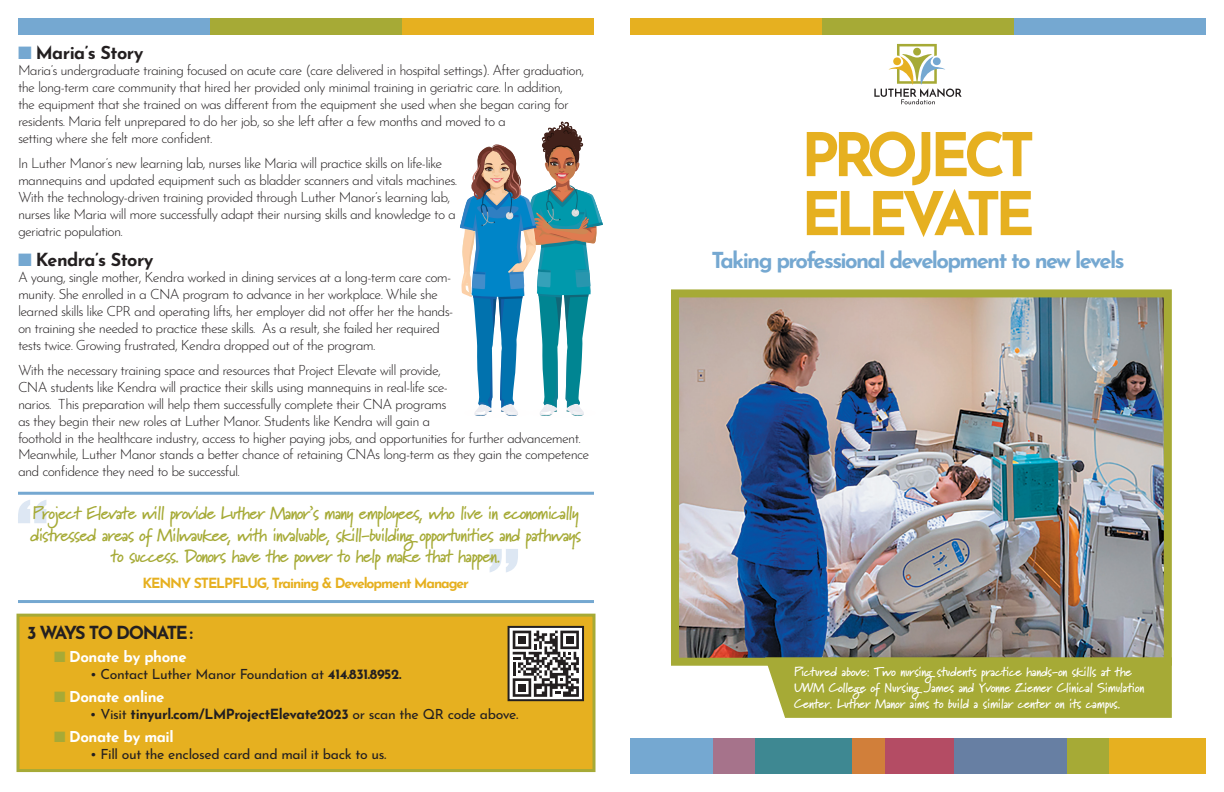
<style>
.page{position:relative;width:1224px;height:792px;background:#fff}
.page>*{position:absolute;margin:0;border:0;box-sizing:border-box;transform-origin:0 0}
.t1{font:700 60px/59px "Josefin Sans";letter-spacing:-.1em;color:#e6b020}
.t2{font:700 22px "Josefin Sans";letter-spacing:-.075em;color:#75a8d1}
.t3{font:700 18px/21.6px "Marydale";letter-spacing:-.05em;color:#a6aa36;text-align:center}
.t4{font:700 18px "Josefin Sans";letter-spacing:-.03em;color:#231f20}
.t5{font:700 18px "Josefin Sans";letter-spacing:-.1em;color:#231f20}
.t6{font:700 15px "Josefin Sans";letter-spacing:-.03em;color:#fff}
.t7{font:300 14px/16.8px "Josefin Sans";letter-spacing:-.05em;color:#231f20}
.t8{font:14px "Josefin Sans";letter-spacing:-.025em;color:#231f20}
.t9{font:700 14px "Josefin Sans";letter-spacing:-.025em;color:#231f20}
.t10{font:700 14px "Josefin Sans";letter-spacing:-.075em;color:#e6b020}
.t11{font:700 13px/15.6px "Marydale";letter-spacing:-.025em;color:#fff}
.s1{color:#75a8d1}
.s2{color:#a6aa36}
.s3{font-weight:700}
.s4{font-weight:400}
</style>
<div class="page">
<svg style="left:490px;top:549px;width:28px;height:23px"></svg>
<svg style="left:18px;top:500px;width:28px;height:23px"></svg>
<div style="left:16px;top:614px;width:580px;height:158px;background:#e6b020;border:3px solid #a6aa36"></div>
<div style="left:630px;top:18px;width:192px;height:17px;background:#e6b020"></div>
<div style="left:822px;top:18px;width:192px;height:17px;background:#a6aa36"></div>
<div style="left:1014px;top:18px;width:192px;height:17px;background:#75a8d1"></div>
<div style="left:402px;top:18px;width:192px;height:17px;background:#e6b020"></div>
<div style="left:210px;top:18px;width:192px;height:17px;background:#a6aa36"></div>
<div style="left:18px;top:18px;width:192px;height:17px;background:#75a8d1"></div>
<svg style="left:874px;top:44px;width:88px;height:60px"></svg>
<img style="left:680px;top:298px;width:483px;height:359px">
<div style="left:671px;top:289px;width:501px;height:377px;border:8px solid #a6aa36"></div>
<div style="left:765px;top:657px;width:407px;height:61px;background:#a6aa36"></div>
<div style="left:953px;top:739px;width:115px;height:35px;background:#677fa3"></div>
<div style="left:885px;top:739px;width:69px;height:35px;background:#b44c64"></div>
<div style="left:852px;top:739px;width:33px;height:35px;background:#d17f3a"></div>
<div style="left:755px;top:739px;width:97px;height:35px;background:#3e8892"></div>
<div style="left:713px;top:739px;width:42px;height:35px;background:#a6738b"></div>
<div style="left:630px;top:739px;width:83px;height:35px;background:#75a8d1"></div>
<div style="left:1109px;top:739px;width:97px;height:35px;background:#e6b020"></div>
<div style="left:1067px;top:739px;width:42px;height:35px;background:#a6aa36"></div>
<div style="left:509px;top:627px;width:74px;height:73px;background:linear-gradient(to right,#fff,#fff)"></div>
<div style="left:508px;top:626px;width:76px;height:75px;border:2px solid #231f20"></div>
<hr style="left:18px;top:492px;width:576px;height:3px;background:#75a8d1">
<hr style="left:18px;top:600px;width:576px;height:3px;background:#75a8d1">
<svg style="left:460px;top:122px;width:143px;height:294px"></svg>
<svg style="left:513px;top:631px;width:66px;height:66px;background:#8a8788"></svg>
<div style="left:518px;top:636px;width:8px;height:8px;background:#231f20"></div>
<div style="left:566px;top:636px;width:8px;height:8px;background:#231f20"></div>
<div style="left:518px;top:684px;width:8px;height:8px;background:#231f20"></div>
<p class="t4" style="left:18px;top:36px;width:127px"><span class="s1">■</span> Maria’s Story</p>
<p class="t7" style="left:18px;top:61px;width:568px">Maria’s undergraduate training focused on acute care (care delivered in hospital settings). After graduation, the long-term care community that hired her provided only minimal training in geriatric care. In addition,<br>the equipment that she trained on was different from the equipment she used when she began caring for residents. Maria felt unprepared to do her job, so she left after a few months and moved to a<br>setting where she felt more confident.</p>
<p class="t7" style="left:18px;top:154px;width:441px">In Luther Manor’s new learning lab, nurses like Maria will practice skills on life-like mannequins and updated equipment such as bladder scanners and vitals machines.<br>With the technology-driven training provided through Luther Manor’s learning lab, nurses like Maria will more successfully adapt their nursing skills and knowledge to a geriatric population.</p>
<p class="t4" style="left:18px;top:243px;width:137px"><span class="s1">■</span> Kendra’s Story</p>
<p class="t7" style="left:18px;top:268px;width:437px">A young, single mother, Kendra worked in dining services at a long-term care com&shy;munity. She enrolled in a CNA program to advance in her workplace. While she learned skills like CPR and operating lifts, her employer did not offer her the hands&shy;on training she needed to practice these skills. As a result, she failed her required tests twice. Growing frustrated, Kendra dropped out of the program.</p>
<p class="t7" style="left:18px;top:361px;width:573px">With the necessary training space and resources that Project Elevate will provide,<br>CNA students like Kendra will practice their skills using mannequins in real-life sce-<br>narios. This preparation will help them successfully complete their CNA programs<br>as they begin their new roles at Luther Manor. Students like Kendra will gain a<br>foothold in the healthcare industry, access to higher paying jobs, and opportunities for further advancement.<br>Meanwhile, Luther Manor stands a better chance of retaining CNAs long-term as they gain the competence and confidence they need to be successful.</p>
<p class="t3" style="left:30px;top:502px;width:552px">Project Elevate will provide Luther Manor’s many employees, who live in economically distressed areas of Milwaukee, with invaluable, skill-building opportunities and pathways to success. Donors have the power to help make that happen.</p>
<p class="t10" style="left:142px;top:571px;width:328px">KENNY STELPFLUG, Training &amp; Development Manager</p>
<p class="t5" style="left:27px;top:617px;width:167px">3 WAYS TO DONATE :</p>
<p class="t6" style="left:54px;top:644px;width:134px"><span class="s2">■</span> Donate by phone</p>
<p class="t8" style="left:90px;top:663px;width:313px">• Contact Luther Manor Foundation at <span class="s3">414.831.8952.</span></p>
<p class="t6" style="left:54px;top:684px;width:112px"><span class="s2">■</span> Donate online</p>
<p class="t9" style="left:90px;top:702px;width:430px"><span class="s4">• Visit</span> tinyurl.com/LMProjectElevate2023 <span class="s4">or scan the QR code above.</span></p>
<p class="t6" style="left:54px;top:723px;width:121px"><span class="s2">■</span> Donate by mail</p>
<p class="t8" style="left:90px;top:742px;width:298px">• Fill out the enclosed card and mail it back to us.</p>
<h1 class="t1" style="left:801px;top:117px;width:235px">PROJECT<br>ELEVATE</h1>
<h2 class="t2" style="left:711px;top:241px;width:415px">Taking professional development to new levels</h2>
<p class="t11" style="left:794px;top:664px;width:352px">Pictured above: Two nursing students practice hands-on skills at the<br>UWM College of Nursing James and Yvonne Ziemer Clinical Simulation<br>Center. Luther Manor aims to build a similar center on its campus.</p>
</div>
